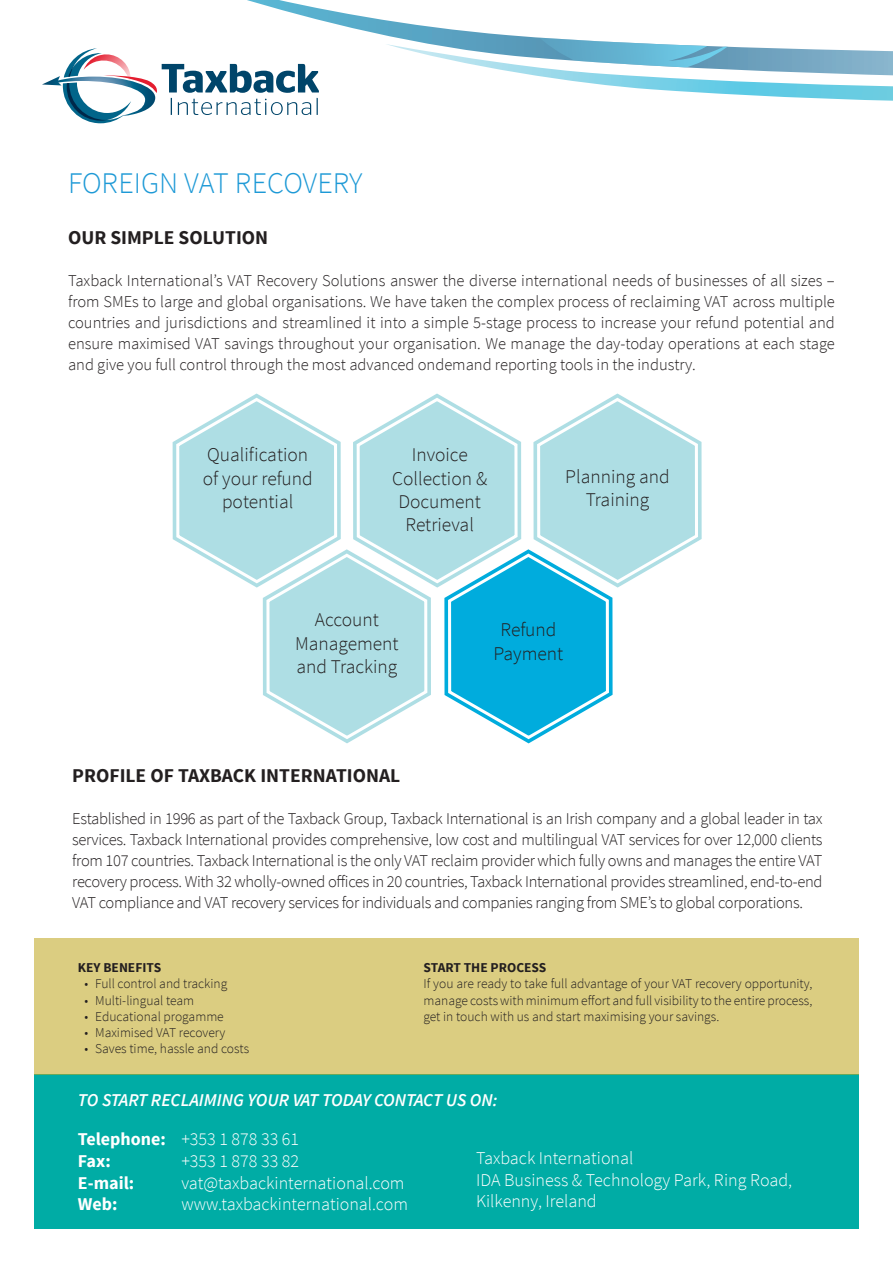
<style>
.page{position:relative;width:893px;height:1263px;background:#fff}
.page>*{position:absolute;margin:0;border:0;box-sizing:border-box;transform-origin:0 0}
.t1{font:300 30px "Source Sans Pro";color:#1d99d6}
.t2{font:300 19.5px/23.2px "Source Sans Pro";color:#231f20;text-align:center}
.t3{font:700 19.5px "Source Sans Pro";color:#231f20}
.t4{font:300 18px/21.6px "Source Sans Pro";color:#fff}
.t5{font:italic 600 18px "Source Sans Pro";color:#fff}
.t6{font:700 18px/21.6px "Source Sans Pro";color:#fff}
.t7{font:300 16.5px/21px "Source Sans Pro";letter-spacing:-.02em;color:#231f20;text-align:justify}
.t8{font:300 13.5px/16.2px "Source Sans Pro";color:#231f20;text-align:justify}
.t9{font:700 13.5px "Source Sans Pro";color:#231f20}
.s1{font-weight:300}
</style>
<div class="page">
<svg style="left:247px;top:0;width:138px;height:36px"></svg>
<svg style="left:385px;top:20px;width:508px;height:81px"></svg>
<div style="left:34px;top:1074px;width:825px;height:155px;background:#00aca5"></div>
<div style="left:34px;top:938px;width:825px;height:136px;background:#dbcd81"></div>
<svg style="left:42px;top:48px;width:277px;height:75px"></svg>
<svg style="left:173px;top:393px;width:529px;height:350px"></svg>
<h1 class="t1" style="left:68px;top:165px;width:296px">FOREIGN VAT RECOVERY</h1>
<p class="t3" style="left:68px;top:225px;width:202px">OUR SIMPLE SOLUTION</p>
<p class="t7" style="left:68px;top:270px;width:768px">Taxback International’s VAT Recovery Solutions answer the diverse international needs of businesses of all sizes – from SMEs to large and global organisations. We have taken the complex process of reclaiming VAT across multiple countries and jurisdictions and streamlined it into a simple 5-stage process to increase your refund potential and ensure maximised VAT savings throughout your organisation. We manage the day-today operations at each stage and give you full control through the most advanced ondemand reporting tools in the industry.</p>
<p class="t2" style="left:203px;top:443px;width:111px">Qualification of your refund potential</p>
<p class="t2" style="left:392px;top:443px;width:96px">Invoice<br>Collection &amp;<br>Document<br>Retrieval</p>
<p class="t2" style="left:565px;top:465px;width:106px">Planning and<br>Training</p>
<p class="t2" style="left:295px;top:608px;width:105px">Account<br>Management and Tracking</p>
<p class="t2" style="left:494px;top:618px;width:71px">Refund<br>Payment</p>
<p class="t3" style="left:72px;top:763px;width:330px">PROFILE OF TAXBACK INTERNATIONAL</p>
<p class="t7" style="left:72px;top:808px;width:752px">Established in 1996 as part of the Taxback Group, Taxback International is an Irish company and a global leader in tax services. Taxback International provides comprehensive, low cost and multilingual VAT services for over 12,000 clients from 107 countries. Taxback International is the only VAT reclaim provider which fully owns and manages the entire VAT recovery process. With 32 wholly-owned offices in 20 countries, Taxback International provides streamlined, end-to-end VAT compliance and VAT recovery services for individuals and companies ranging from SME’s to global corporations.</p>
<p class="t9" style="left:78px;top:959px;width:85px">KEY BENEFITS</p>
<p class="t8" style="left:85px;top:976px;width:144px">• Full control and tracking</p>
<p class="t8" style="left:85px;top:992px;width:111px">• Multi-lingual team</p>
<p class="t8" style="left:85px;top:1008px;width:141px">• Educational progamme</p>
<p class="t8" style="left:85px;top:1024px;width:142px">• Maximised VAT recovery</p>
<p class="t8" style="left:85px;top:1041px;width:166px">• Saves time, hassle and costs</p>
<p class="t9" style="left:423px;top:959px;width:124px">START THE PROCESS</p>
<p class="t8" style="left:423px;top:976px;width:390px">If you are ready to take full advantage of your VAT recovery opportunity, manage costs with minimum effort and full visibility to the entire process, get in touch with us and start maximising your savings.</p>
<p class="t5" style="left:78px;top:1088px;width:421px">TO START RECLAIMING YOUR VAT TODAY CONTACT US ON:</p>
<p class="t6" style="left:78px;top:1129px;width:223px">Telephone: <span class="s1">+353 1 878 33 61<br></span>Fax:</p>
<p class="t4" style="left:476px;top:1147px;width:317px">Taxback International<br>IDA Business &amp; Technology Park, Ring Road,<br>Kilkenny, Ireland</p>
<p class="t4" style="left:181px;top:1150px;width:119px">+353 1 878 33 82</p>
<p class="t6" style="left:78px;top:1172px;width:58px">E-mail:</p>
<p class="t4" style="left:181px;top:1172px;width:225px">vat@taxbackinternational.com</p>
<p class="t6" style="left:78px;top:1194px;width:41px">Web:</p>
<p class="t4" style="left:181px;top:1193px;width:228px">www.taxbackinternational.com</p>
</div>
